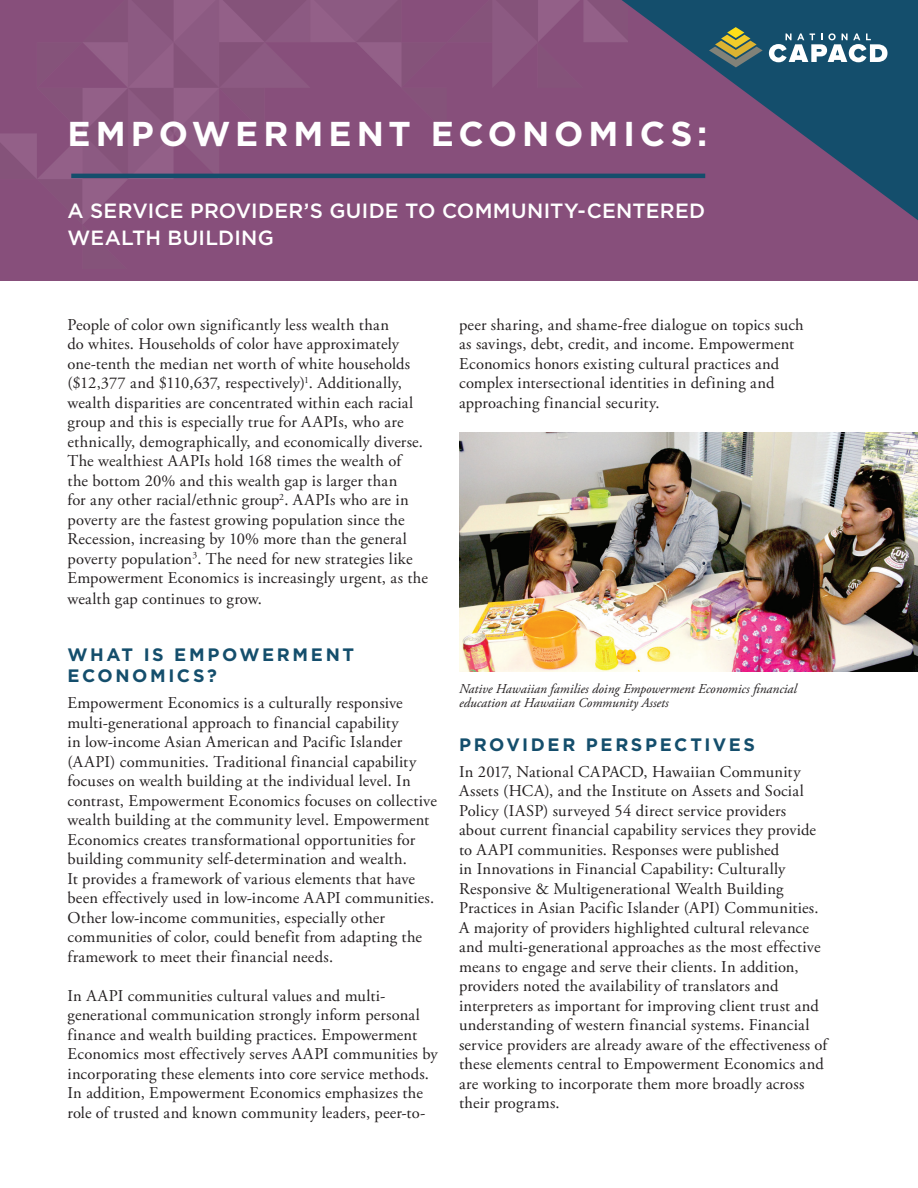
<style>
.page{position:relative;width:918px;height:1188px;background:#fff}
.page>*{position:absolute;margin:0;border:0;box-sizing:border-box;transform-origin:0 0}
.t1{font:700 34.5px "Gotham";letter-spacing:.145em;color:#fff}
.t2{font:500 20.55px/27px "Gotham";letter-spacing:.015em;color:#fff}
.t3{font:700 18px/21px "Gotham";letter-spacing:.145em;color:#144e6c}
.t4{font:16.5px/19.5px "Adobe Garamond Pro";letter-spacing:.01em;color:#231f20}
.t5{font:italic 13.5px/13.5px "Adobe Garamond Pro";color:#231f20}
</style>
<div class="page">
<div style="left:0;top:0;width:918px;height:281px;background:#874f7b"></div>
<img style="left:0;top:0;width:622px;height:224px">
<svg style="left:622px;top:0;width:296px;height:220px"></svg>
<svg style="left:709px;top:27px;width:54px;height:40px;background:#5c745d"></svg>
<svg style="left:769px;top:33px;width:118px;height:29px;background:#7194a6"></svg>
<img style="left:459px;top:432px;width:459px;height:240px">
<hr style="left:71px;top:174px;width:634px;height:4px;background:#144e6c">
<h1 class="t1" style="left:68px;top:114px;width:641px">EMPOWERMENT ECONOMICS:</h1>
<p class="t2" style="left:68px;top:197px;width:639px">A SERVICE PROVIDER’S GUIDE TO COMMUNITY-CENTERED<br>WEALTH BUILDING</p>
<p class="t4" style="left:67px;top:315px;width:362px">People of color own significantly less wealth than<br>do whites. Households of color have approximately one-tenth the median net worth of white households ($12,377 and $110,637, respectively)<sup>1</sup>. Additionally, wealth disparities are concentrated within each racial group and this is especially true for AAPIs, who are ethnically, demographically, and economically diverse.<br>The wealthiest AAPIs hold 168 times the wealth of<br>the bottom 20% and this wealth gap is larger than<br>for any other racial/ethnic group<sup>2</sup>. AAPIs who are in poverty are the fastest growing population since the Recession, increasing by 10% more than the general poverty population<sup>3</sup>. The need for new strategies like Empowerment Economics is increasingly urgent, as the wealth gap continues to grow.</p>
<p class="t3" style="left:68px;top:644px;width:288px">WHAT IS EMPOWERMENT<br>ECONOMICS?</p>
<p class="t4" style="left:68px;top:694px;width:371px">Empowerment Economics is a culturally responsive multi-generational approach to financial capability<br>in low-income Asian American and Pacific Islander (AAPI) communities. Traditional financial capability focuses on wealth building at the individual level. In contrast, Empowerment Economics focuses on collective wealth building at the community level. Empowerment Economics creates transformational opportunities for building community self-determination and wealth.<br>It provides a framework of various elements that have been effectively used in low-income AAPI communities.<br>Other low-income communities, especially other communities of color, could benefit from adapting the framework to meet their financial needs.</p>
<p class="t4" style="left:68px;top:986px;width:372px">In AAPI communities cultural values and multi&shy;generational communication strongly inform personal finance and wealth building practices. Empowerment Economics most effectively serves AAPI communities by incorporating these elements into core service methods.<br>In addition, Empowerment Economics emphasizes the role of trusted and known community leaders, peer-to-</p>
<p class="t4" style="left:459px;top:316px;width:346px">peer sharing, and shame-free dialogue on topics such as savings, debt, credit, and income. Empowerment Economics honors existing cultural practices and complex intersectional identities in defining and approaching financial security.</p>
<p class="t5" style="left:459px;top:683px;width:339px">Native Hawaiian families doing Empowerment Economics financial education at Hawaiian Community Assets</p>
<p class="t3" style="left:459px;top:733px;width:297px">PROVIDER PERSPECTIVES</p>
<p class="t4" style="left:459px;top:762px;width:370px">In 2017, National CAPACD, Hawaiian Community Assets (HCA), and the Institute on Assets and Social Policy (IASP) surveyed 54 direct service providers<br>about current financial capability services they provide to AAPI communities. Responses were published<br>in Innovations in Financial Capability: Culturally Responsive &amp; Multigenerational Wealth Building Practices in Asian Pacific Islander (API) Communities.<br>A majority of providers highlighted cultural relevance and multi-generational approaches as the most effective means to engage and serve their clients. In addition, providers noted the availability of translators and interpreters as important for improving client trust and understanding of western financial systems. Financial service providers are already aware of the effectiveness of these elements central to Empowerment Economics and are working to incorporate them more broadly across their programs.</p>
</div>
